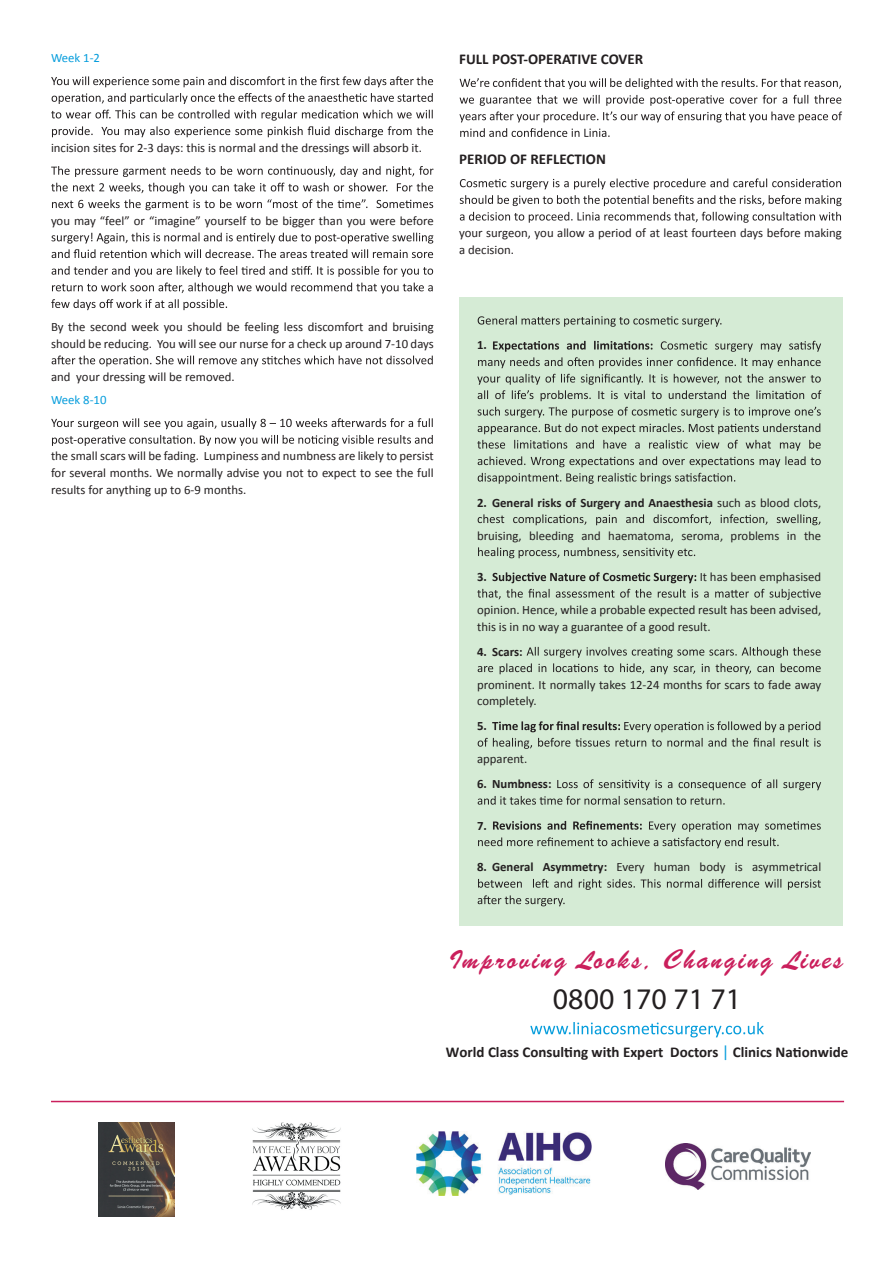
<style>
.page{position:relative;width:893px;height:1263px;background:#fff}
.page>*{position:absolute;margin:0;border:0;box-sizing:border-box;transform-origin:0 0}
.t1{font:30px "Myriad Pro";color:#231f20}
.t2{font:26.25px "Brush Script BT";letter-spacing:.095em;color:#ca1f5c}
.t3{font:700 15px "Calibri";color:#231f20}
.t4{font:12.75px/16.6px "Calibri";color:#231f20}
.t5{font:700 12.75px "Calibri";color:#231f20}
.t6{font:12.75px "Calibri";color:#069ddc}
.s1{font-weight:400}
.s2{font-weight:700}
.s3{font-weight:400;font-size:16.5px;color:#069ddc}
</style>
<div class="page">
<svg style="left:460px;top:78px;width:381px;height:11px"></svg>
<svg style="left:459px;top:95px;width:383px;height:27px"></svg>
<svg style="left:460px;top:128px;width:150px;height:9px"></svg>
<svg style="left:460px;top:178px;width:381px;height:11px"></svg>
<svg style="left:460px;top:195px;width:382px;height:11px"></svg>
<svg style="left:460px;top:212px;width:381px;height:11px"></svg>
<div style="left:459px;top:297px;width:383px;height:628px;background:#d5ebd5"></div>
<svg style="left:51px;top:76px;width:382px;height:11px"></svg>
<svg style="left:52px;top:93px;width:381px;height:11px"></svg>
<svg style="left:51px;top:110px;width:382px;height:27px"></svg>
<svg style="left:51px;top:166px;width:382px;height:11px"></svg>
<svg style="left:51px;top:183px;width:382px;height:27px"></svg>
<svg style="left:52px;top:233px;width:381px;height:25px"></svg>
<svg style="left:52px;top:266px;width:381px;height:11px"></svg>
<svg style="left:51px;top:283px;width:382px;height:27px"></svg>
<svg style="left:52px;top:355px;width:381px;height:11px"></svg>
<svg style="left:51px;top:418px;width:382px;height:11px"></svg>
<svg style="left:52px;top:435px;width:381px;height:11px"></svg>
<svg style="left:478px;top:316px;width:243px;height:11px"></svg>
<svg style="left:478px;top:341px;width:343px;height:27px"></svg>
<svg style="left:477px;top:374px;width:344px;height:27px"></svg>
<svg style="left:478px;top:407px;width:343px;height:27px"></svg>
<svg style="left:477px;top:440px;width:344px;height:27px"></svg>
<svg style="left:478px;top:473px;width:257px;height:11px"></svg>
<svg style="left:478px;top:514px;width:342px;height:11px"></svg>
<svg style="left:478px;top:547px;width:217px;height:11px"></svg>
<svg style="left:492px;top:572px;width:204px;height:11px"></svg>
<svg style="left:477px;top:589px;width:344px;height:11px"></svg>
<svg style="left:478px;top:647px;width:343px;height:27px"></svg>
<svg style="left:492px;top:721px;width:328px;height:11px"></svg>
<svg style="left:478px;top:738px;width:343px;height:11px"></svg>
<svg style="left:557px;top:779px;width:264px;height:11px"></svg>
<svg style="left:478px;top:796px;width:247px;height:9px"></svg>
<svg style="left:478px;top:821px;width:343px;height:27px"></svg>
<svg style="left:478px;top:879px;width:343px;height:27px"></svg>
<img style="left:99px;top:1122px;width:75px;height:94px">
<img style="left:252px;top:1122px;width:89px;height:88px">
<img style="left:417px;top:1131px;width:174px;height:64px">
<img style="left:665px;top:1144px;width:145px;height:45px">
<hr style="left:51px;top:1101px;width:793px;height:1px;background:#ca1f5c">
<svg style="left:530px;top:1022px;width:234px;height:15px"></svg>
<p class="t6" style="left:51px;top:50px;width:51px">Week 1-2</p>
<p class="t3" style="left:459px;top:49px;width:186px">FULL POST-OPERATIVE COVER</p>
<p class="t4" style="left:51px;top:139px;width:372px">incision sites for 2-3 days: this is normal and the dressings will absorb it.</p>
<p class="t4" style="left:51px;top:212px;width:384px">you may “feel” or “imagine” yourself to be bigger than you were before</p>
<p class="t3" style="left:459px;top:150px;width:148px">PERIOD OF REFLECTION</p>
<p class="t4" style="left:459px;top:225px;width:384px">your surgeon, you allow a period of at least fourteen days before making a decision.</p>
<p class="t4" style="left:51px;top:318px;width:384px">By the second week you should be feeling less discomfort and bruising should be reducing. You will see our nurse for a check up around 7-10 days</p>
<p class="t4" style="left:51px;top:368px;width:185px">and your dressing will be removed.</p>
<p class="t6" style="left:51px;top:392px;width:57px">Week 8-10</p>
<p class="t4" style="left:51px;top:448px;width:384px;text-align:justify">the small scars will be fading. Lumpiness and numbness are likely to persist for several months. We normally advise you not to expect to see the full results for anything up to 6-9 months.</p>
<p class="t5" style="left:477px;top:337px;width:11px">1.</p>
<p class="t5" style="left:477px;top:494px;width:346px">2. General risks of Surgery and Anaesthesia <span class="s1">such as blood clots,</span></p>
<p class="t4" style="left:477px;top:527px;width:346px">bruising, bleeding and haematoma, seroma, problems in the</p>
<p class="t5" style="left:477px;top:569px;width:11px">3.</p>
<p class="t4" style="left:700px;top:568px;width:123px">It has been emphasised</p>
<p class="t4" style="left:477px;top:602px;width:346px">opinion. Hence, while a probable expected result has been advised, this is in no way a guarantee of a good result.</p>
<p class="t5" style="left:477px;top:643px;width:47px">4. Scars:</p>
<p class="t4" style="left:477px;top:676px;width:346px">prominent. It normally takes 12-24 months for scars to fade away completely.</p>
<p class="t5" style="left:477px;top:718px;width:11px">5.</p>
<p class="t4" style="left:477px;top:750px;width:52px">apparent.</p>
<p class="t5" style="left:477px;top:776px;width:76px">6. Numbness:</p>
<p class="t5" style="left:477px;top:817px;width:11px">7.</p>
<p class="t4" style="left:477px;top:858px;width:346px"><span class="s2">8. General Asymmetry:</span> Every human body is asymmetrical</p>
<h2 class="t2" style="left:448px;top:944px;width:396px">Improving Looks, Changing Lives</h2>
<h1 class="t1" style="left:553px;top:980px;width:190px">0800 170 71 71</h1>
<p class="t3" style="left:446px;top:1042px;width:404px">World Class Consulting with Expert Doctors <span class="s3">|</span> Clinics Nationwide</p>
</div>
